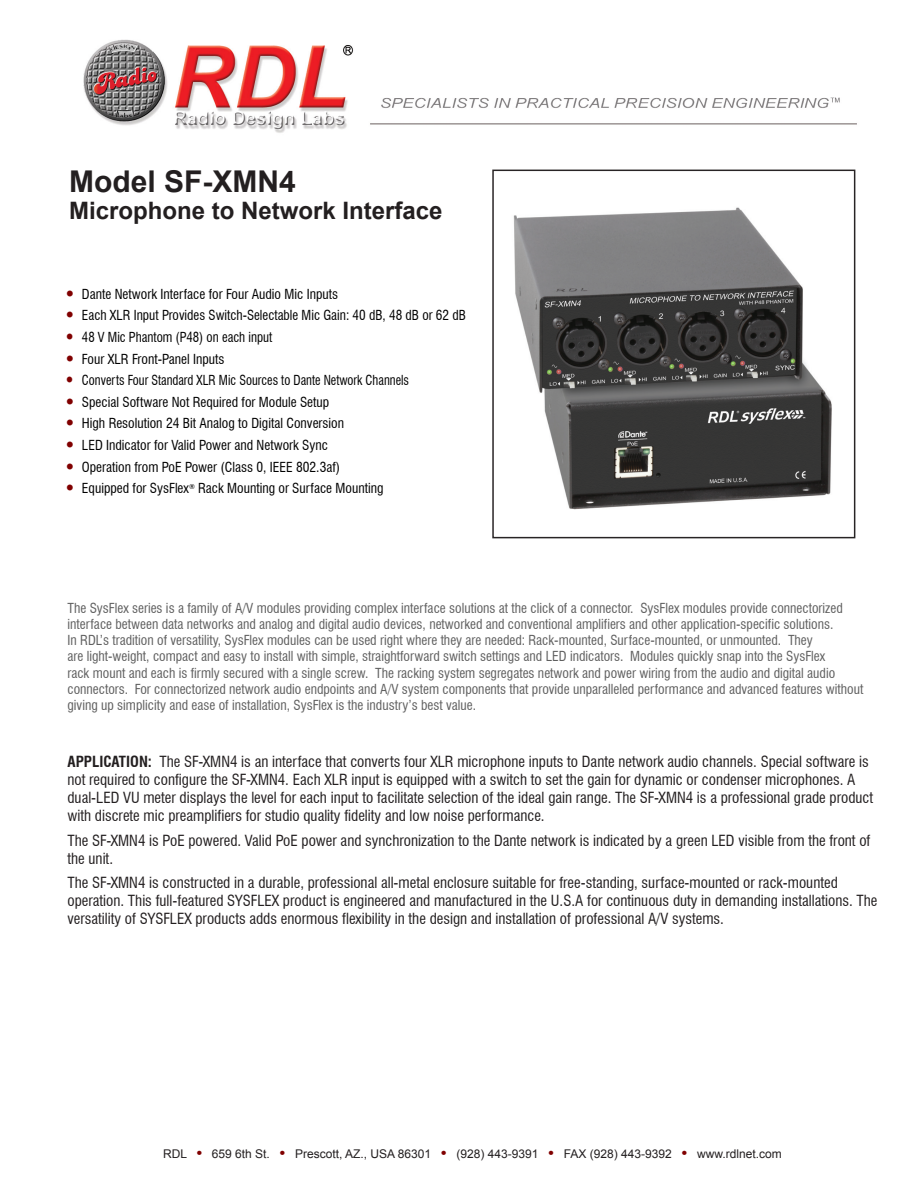
<style>
.page{position:relative;width:918px;height:1188px;background:#fff}
.page>*{position:absolute;margin:0;border:0;box-sizing:border-box;transform-origin:0 0}
.Product_Name{font:700 30px "Arial";color:#231f20}
.Product_Name-2{font:700 24px "Arial";color:#231f20}
.Product_Tex{font:condensed 15px/18px "Swiss 721 BT";color:#231f20}
.GRAY_TEXT_INFO{font:condensed 13.5px/16.2px "Swiss 721 BT";color:#5f5f5f}
.t1{font:condensed 13.5px "Swiss 721 BT";color:#000}
.t2{font:condensed 13.5px "Swiss 721 BT";color:#000;scale:.92 1}
.t3{font:condensed 13.5px "Swiss 721 BT";color:#000;scale:.95 1}
.t4{font:12px "Arial";color:#231f20}
.s1{font-weight:700}
.s2{font-weight:700;font-size:15px;color:#800000}
</style>
<div class="page">
<img style="left:513px;top:207px;width:319px;height:303px">
<div style="left:492px;top:170px;width:363px;height:368px;border:2px solid #231f20"></div>
<img style="left:84px;top:39px;width:773px;height:94px">
<p class="Product_Name" style="left:69px;top:162px;width:228px">Model SF-XMN4</p>
<p class="Product_Name-2" style="left:69px;top:194px;width:375px">Microphone to Network Interface</p>
<p class="t1" style="left:82px;top:286px;width:258px">Dante Network Interface for Four Audio Mic Inputs</p>
<p class="t1" style="left:82px;top:307px;width:385px">Each XLR Input Provides Switch-Selectable Mic Gain: 40 dB, 48 dB or 62 dB</p>
<p class="t3" style="left:82px;top:329px;width:202px">48 V Mic Phantom (P48) on each input</p>
<p class="t1" style="left:82px;top:351px;width:144px">Four XLR Front-Panel Inputs</p>
<p class="t2" style="left:82px;top:372px;width:357px">Converts Four Standard XLR Mic Sources to Dante Network Channels</p>
<p class="t1" style="left:82px;top:394px;width:249px">Special Software Not Required for Module Setup</p>
<p class="t1" style="left:82px;top:415px;width:264px">High Resolution 24 Bit Analog to Digital Conversion</p>
<p class="t1" style="left:82px;top:437px;width:248px">LED Indicator for Valid Power and Network Sync</p>
<p class="t1" style="left:82px;top:459px;width:260px">Operation from PoE Power (Class 0, IEEE 802.3af)</p>
<p class="t1" style="left:82px;top:480px;width:303px">Equipped for SysFlex<sup>®</sup> Rack Mounting or Surface Mounting</p>
<p class="GRAY_TEXT_INFO" style="left:68px;top:600px;width:797px">The SysFlex series is a family of A/V modules providing complex interface solutions at the click of a connector. SysFlex modules provide connectorized interface between data networks and analog and digital audio devices, networked and conventional amplifiers and other application-specific solutions.<br>In RDL’s tradition of versatility, SysFlex modules can be used right where they are needed: Rack-mounted, Surface-mounted, or unmounted. They<br>are light‑weight, compact and easy to install with simple, straightforward switch settings and LED indicators. Modules quickly snap into the SysFlex<br>rack mount and each is firmly secured with a single screw. The racking system segregates network and power wiring from the audio and digital audio connectors. For connectorized network audio endpoints and A/V system components that provide unparalleled performance and advanced features without giving up simplicity and ease of installation, SysFlex is the industry’s best value.</p>
<p class="Product_Tex" style="left:68px;top:752px;width:807px"><span class="s1">APPLICATION:</span> The SF-XMN4 is an interface that converts four XLR microphone inputs to Dante network audio channels. Special software is not required to configure the SF-XMN4. Each XLR input is equipped with a switch to set the gain for dynamic or condenser microphones. A dual-LED VU meter displays the level for each input to facilitate selection of the ideal gain range. The SF-XMN4 is a professional grade product with discrete mic preamplifiers for studio quality fidelity and low noise performance.</p>
<p class="Product_Tex" style="left:68px;top:831px;width:805px">The SF-XMN4 is PoE powered. Valid PoE power and synchronization to the Dante network is indicated by a green LED visible from the front of the unit.</p>
<p class="Product_Tex" style="left:68px;top:874px;width:811px">The SF-XMN4 is constructed in a durable, professional all-metal enclosure suitable for free-standing, surface-mounted or rack-mounted operation. This full-featured SYSFLEX product is engineered and manufactured in the U.S.A for continuous duty in demanding installations. The versatility of SYSFLEX products adds enormous flexibility in the design and installation of professional A/V systems.</p>
<p class="t4" style="left:163px;top:1146px;width:620px">RDL <span class="s2">•</span> 659 6th St. <span class="s2">•</span> Prescott, AZ., USA 86301 <span class="s2">•</span> (928) 443-9391 <span class="s2">•</span> FAX (928) 443-9392 <span class="s2">•</span> www.rdlnet.com</p>
</div>
